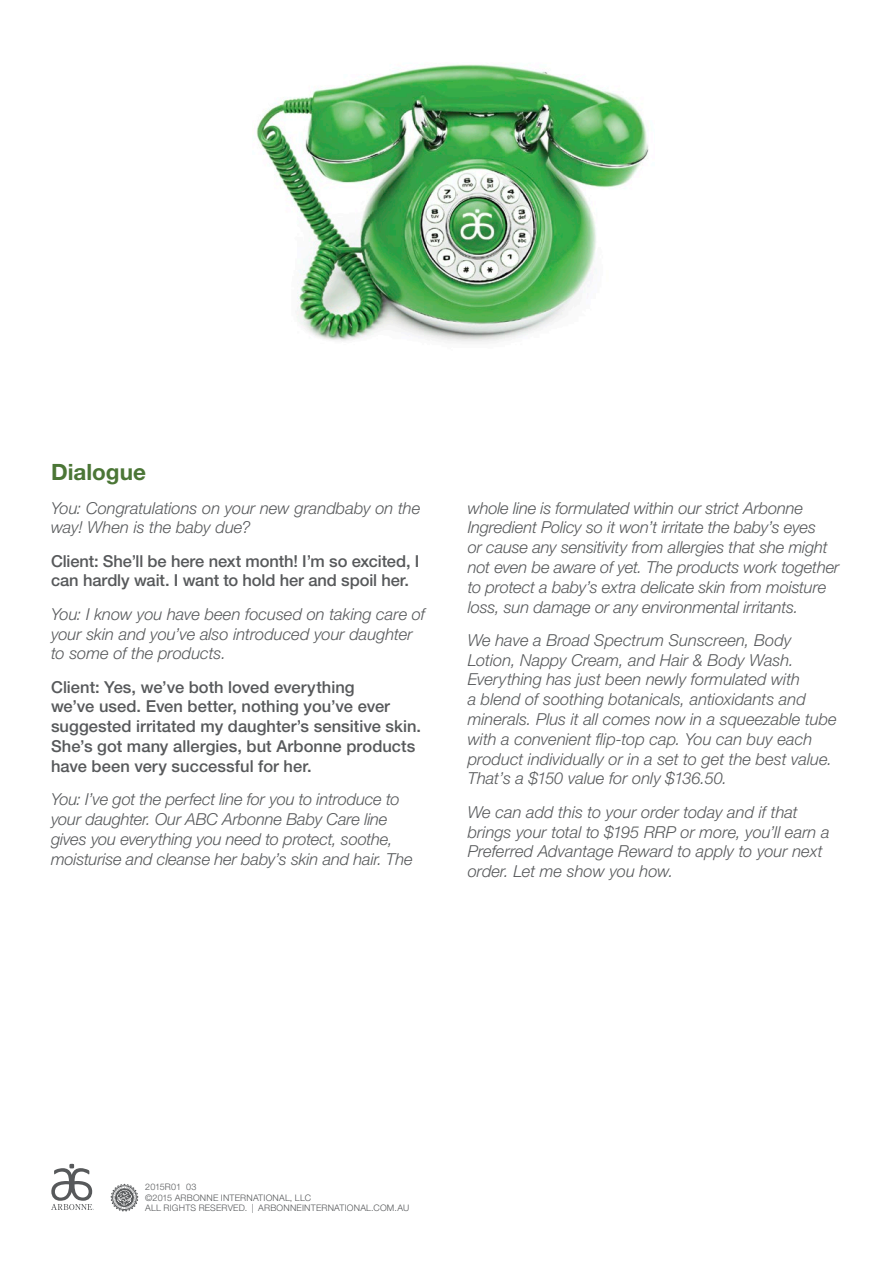
<style>
.page{position:relative;width:893px;height:1263px;background:#fff}
.page>*{position:absolute;margin:0;border:0;box-sizing:border-box;transform-origin:0 0}
.t1{font:700 22.5px "Helvetica Neue LT Pro";color:#4b7636}
.t2{font:italic 300 16.5px/19.8px "Helvetica Neue LT Pro";letter-spacing:-.005em;color:#57595b}
.t3{font:500 16.5px/19.8px "Helvetica Neue LT Pro";color:#57595b}
.t4{font:300 9px/10.8px "Helvetica Neue LT Pro";letter-spacing:.025em;color:#57595b}
</style>
<div class="page">
<svg style="left:51px;top:1164px;width:43px;height:46px"></svg>
<img style="left:256px;top:64px;width:393px;height:278px">
<svg style="left:111px;top:1184px;width:27px;height:27px"></svg>
<h1 class="t1" style="left:51px;top:458px;width:96px">Dialogue</h1>
<p class="t2" style="left:51px;top:497px;width:371px">You: Congratulations on your new grandbaby on the way! When is the baby due?</p>
<p class="t3" style="left:51px;top:551px;width:370px">Client: She’ll be here next month! I’m so excited, I can hardly wait. I want to hold her and spoil her.</p>
<p class="t2" style="left:51px;top:604px;width:376px">You: I know you have been focused on taking care of your skin and you’ve also introduced your daughter to some of the products.</p>
<p class="t3" style="left:51px;top:677px;width:372px">Client: Yes, we’ve both loved everything<br>we’ve used. Even better, nothing you’ve ever suggested irritated my daughter’s sensitive skin.<br>She’s got many allergies, but Arbonne products have been very successful for her.</p>
<p class="t2" style="left:51px;top:789px;width:363px">You: I’ve got the perfect line for you to introduce to your daughter. Our ABC Arbonne Baby Care line gives you everything you need to protect, soothe, moisturise and cleanse her baby’s skin and hair. The</p>
<p class="t2" style="left:468px;top:497px;width:373px">whole line is formulated within our strict Arbonne Ingredient Policy so it won’t irritate the baby’s eyes<br>or cause any sensitivity from allergies that she might not even be aware of yet. The products work together to protect a baby’s extra delicate skin from moisture loss, sun damage or any environmental irritants.</p>
<p class="t2" style="left:468px;top:630px;width:371px">We have a Broad Spectrum Sunscreen, Body Lotion, Nappy Cream, and Hair &amp; Body Wash.<br>Everything has just been newly formulated with<br>a blend of soothing botanicals, antioxidants and minerals. Plus it all comes now in a squeezable tube with a convenient flip-top cap. You can buy each product individually or in a set to get the best value.<br>That’s a $150 value for only $136.50.</p>
<p class="t2" style="left:468px;top:802px;width:363px">We can add this to your order today and if that brings your total to $195 RRP or more, you’ll earn a Preferred Advantage Reward to apply to your next order. Let me show you how.</p>
<p class="t4" style="left:145px;top:1181px;width:265px">2015R01 03<br>©2015 ARBONNE INTERNATIONAL, LLC<br>ALL RIGHTS RESERVED. | ARBONNEINTERNATIONAL.COM.AU</p>
</div>
